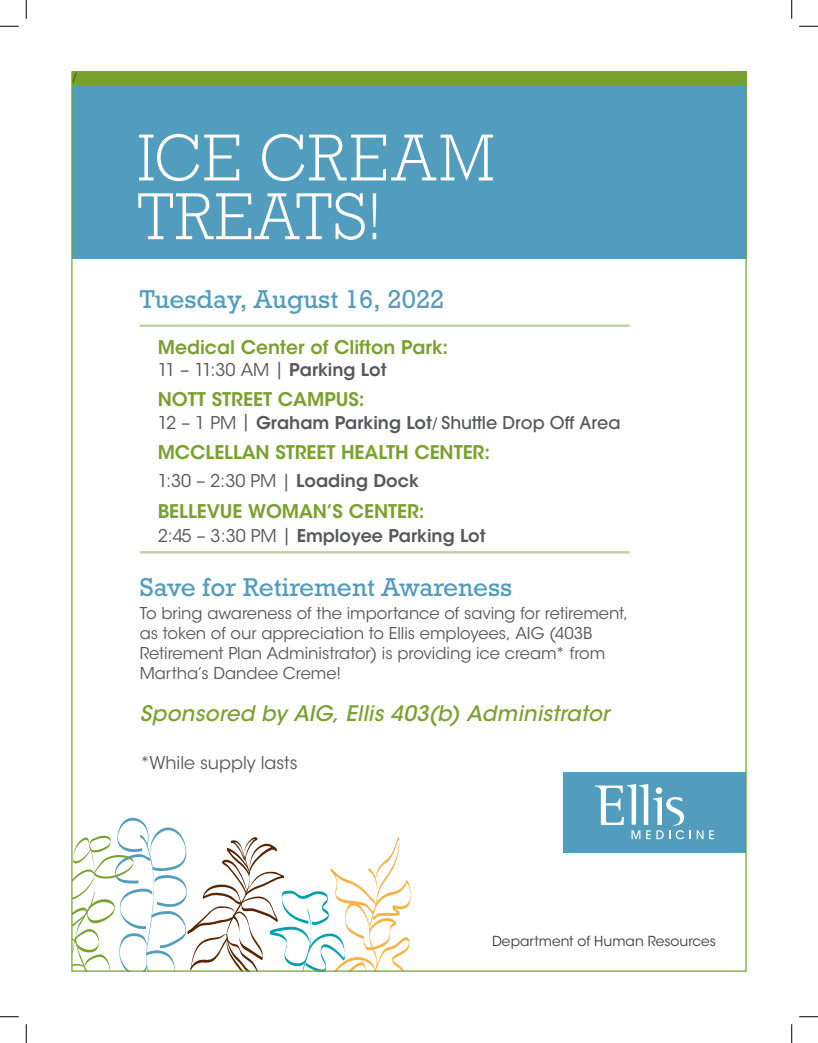
<style>
.page{position:relative;width:818px;height:1043px;background:#fff}
.page>*{position:absolute;margin:0;border:0;box-sizing:border-box;transform-origin:0 0}
.t1{font:300 67.5px/58.8px "Rockwell Std";letter-spacing:.03em;color:#fff;scale:.95 1}
.t2{font:26.25px "Rockwell Std";color:#529cbe}
.t3{font:italic 500 21.25px "ITC Avant Garde Std";letter-spacing:.015em;color:#78a22d}
.t4{font:600 18.75px "ITC Avant Garde Std";letter-spacing:-.005em;color:#78a22d}
.t5{font:17.5px "ITC Avant Garde Std";color:#57585a}
.t6{font:500 17.5px "ITC Avant Garde Pro";color:#57585a}
.t7{font:600 17.5px "ITC Avant Garde Std";color:#57585a}
.t8{font:16.25px/20px "ITC Avant Garde Std";letter-spacing:-.005em;color:#57585a}
.t9{font:15px "Times New Roman";color:#231f20}
.t10{font:13.75px "ITC Avant Garde Std";color:#3e3e3f}
.s1{font-weight:600}
.s2{font-family:"ITC Avant Garde Std";font-weight:400}
.s3{font-family:"ITC Avant Garde Std";font-weight:600}
.s4{font-family:"Minion Pro";font-weight:700}
.s5{font-weight:400}
</style>
<div class="page">
<div style="left:72px;top:72px;width:674px;height:186px;background:#529cbe"></div>
<svg style="left:73px;top:817px;width:337px;height:152px"></svg>
<div style="left:72px;top:71px;width:674px;height:14px;background:#78a22d"></div>
<div style="left:563px;top:771px;width:182px;height:81px;background:#529cbe"></div>
<svg style="left:595px;top:784px;width:108px;height:55px"></svg>
<svg style="left:709px;top:830px;width:4px;height:9px"></svg>
<hr style="left:140px;top:324px;width:489px;height:3px;background:#c3d3a0">
<hr style="left:140px;top:551px;width:489px;height:2px;background:#c3d3a0">
<svg style="left:0;top:25px;width:19px;height:2px"></svg>
<svg style="left:799px;top:25px;width:19px;height:2px"></svg>
<svg style="left:0;top:1016px;width:19px;height:1px"></svg>
<svg style="left:799px;top:1016px;width:19px;height:1px"></svg>
<svg style="left:25px;top:0;width:2px;height:19px"></svg>
<svg style="left:25px;top:1024px;width:2px;height:18px"></svg>
<svg style="left:791px;top:0;width:1px;height:19px"></svg>
<svg style="left:791px;top:1024px;width:1px;height:18px"></svg>
<p class="t9" style="left:72px;top:68px;width:6px">/</p>
<p class="t1" style="left:137px;top:128px;width:377px">ICE CREAM<br>TREATS!</p>
<p class="t2" style="left:140px;top:284px;width:306px">Tuesday, August 16, 2022</p>
<p class="t4" style="left:158px;top:335px;width:292px">Medical Center of Clifton Park:</p>
<p class="t5" style="left:158px;top:359px;width:230px">11 – 11:30 AM | <span class="s1">Parking Lot</span></p>
<p class="t4" style="left:158px;top:387px;width:208px">NOTT STREET CAMPUS:</p>
<p class="t6" style="left:158px;top:411px;width:464px"><span class="s2">12 – 1 PM |</span> <span class="s3">Graham Parking Lot</span><span class="s4">/</span> Shuttle Drop Off Area</p>
<p class="t4" style="left:158px;top:440px;width:334px">MCCLELLAN STREET HEALTH CENTER:</p>
<p class="t5" style="left:158px;top:470px;width:262px">1:30 – 2:30 PM | <span class="s1">Loading Dock</span></p>
<p class="t4" style="left:158px;top:499px;width:268px">BELLEVUE WOMAN’S CENTER:</p>
<p class="t7" style="left:158px;top:524px;width:329px"><span class="s5">2:45 – 3:30 PM |</span> Employee Parking Lot</p>
<p class="t2" style="left:140px;top:572px;width:374px">Save for Retirement Awareness</p>
<p class="t8" style="left:140px;top:603px;width:490px">To bring awareness of the importance of saving for retirement, as token of our appreciation to Ellis employees, AIG (403B Retirement Plan Administrator) is providing ice cream* from Martha’s Dandee Creme!</p>
<p class="t3" style="left:140px;top:699px;width:471px">Sponsored by AIG, Ellis 403(b) Administrator</p>
<p class="t5" style="left:140px;top:752px;width:159px">*While supply lasts</p>
<p class="t10" style="left:492px;top:932px;width:225px">Department of Human Resources</p>
</div>
